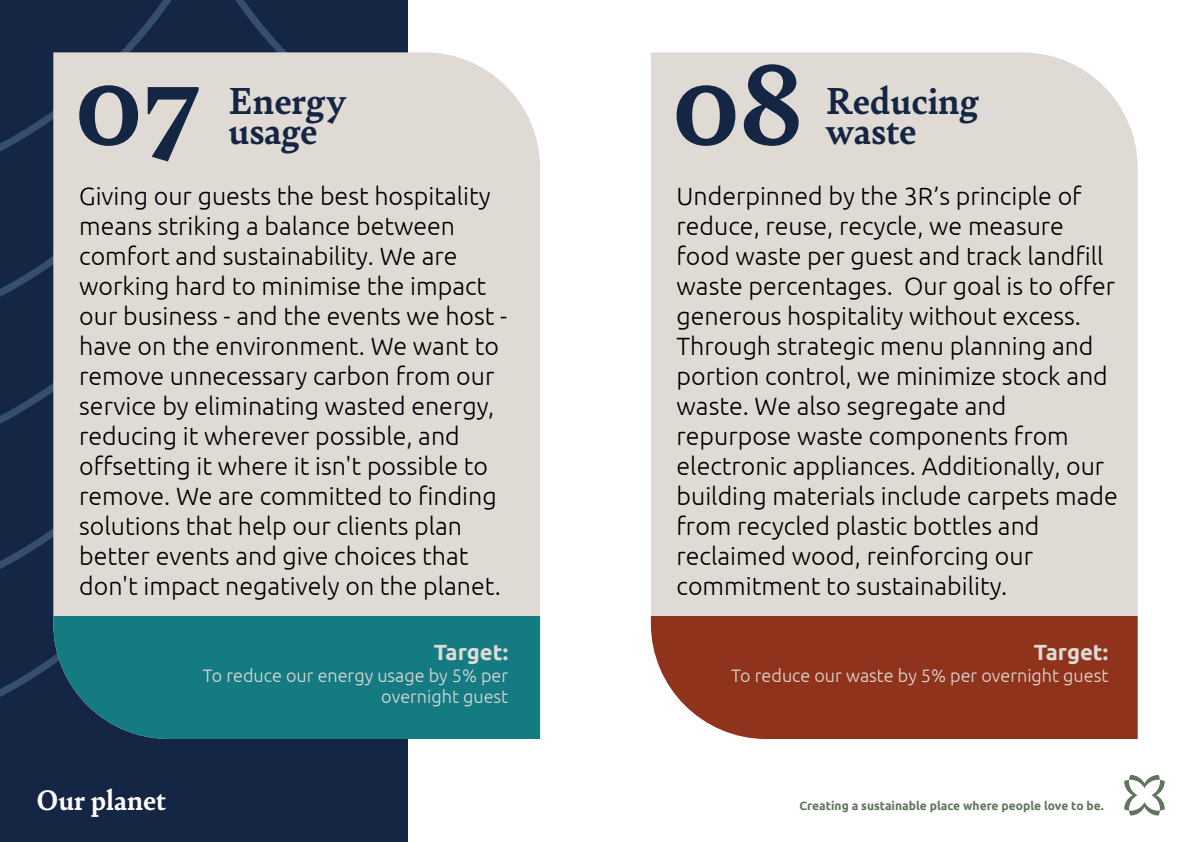
<style>
.page{position:relative;width:1191px;height:842px;background:#fff}
.page>*{position:absolute;margin:0;border:0;box-sizing:border-box;transform-origin:0 0}
.t1{font:700 120px "Bely";color:#152544}
.t2{font:700 40px/30px "Bely";color:#152544}
.t3{font:700 30px "Bely";color:#fff}
.t4{font:300 25px/30px "Ubuntu";color:#000}
.t5{font:700 22px "Ubuntu";color:#dfdad4}
.t6{font:300 18px/21.6px "Ubuntu";color:#dfdad4;text-align:right}
.t7{font:700 12px "Ubuntu";color:#61745e}
</style>
<div class="page">
<div style="left:0;top:0;width:407px;height:204px;background:#152544"></div>
<div style="left:0;top:204px;width:53px;height:273px;background:#152544"></div>
<div style="left:0;top:477px;width:407px;height:365px;background:#152544"></div>
<div style="left:53px;top:52px;width:487px;height:564px;background:#dfdad4"></div>
<div style="left:53px;top:616px;width:487px;height:123px;background:#157b83"></div>
<div style="left:651px;top:52px;width:486px;height:564px;background:#dfdad4"></div>
<div style="left:651px;top:616px;width:486px;height:123px;background:#8f331d"></div>
<svg style="left:1124px;top:775px;width:40px;height:40px"></svg>
<h1 class="t1" style="left:75px;top:19px;width:126px">07</h1>
<h2 class="t2" style="left:228px;top:84px;width:119px">Energy usage</h2>
<h1 class="t1" style="left:672px;top:19px;width:132px">08</h1>
<h2 class="t2" style="left:826px;top:84px;width:155px">Reducing waste</h2>
<p class="t4" style="left:79px;top:180px;width:429px">Giving our guests the best hospitality means striking a balance between comfort and sustainability. We are working hard to minimise the impact our business - and the events we host - have on the environment. We want to remove unnecessary carbon from our service by eliminating wasted energy, reducing it wherever possible, and offsetting it where it isn't possible to remove. We are committed to finding solutions that help our clients plan better events and give choices that don't impact negatively on the planet.</p>
<p class="t4" style="left:676px;top:180px;width:443px">Underpinned by the 3R’s principle of reduce, reuse, recycle, we measure food waste per guest and track landfill waste percentages. Our goal is to offer generous hospitality without excess.<br>Through strategic menu planning and portion control, we minimize stock and waste. We also segregate and repurpose waste components from electronic appliances. Additionally, our building materials include carpets made from recycled plastic bottles and reclaimed wood, reinforcing our commitment to sustainability.</p>
<p class="t3" style="left:37px;top:779px;width:131px">Our planet</p>
<p class="t5" style="left:434px;top:639px;width:76px">Target:</p>
<p class="t6" style="left:203px;top:664px;width:307px">To reduce our energy usage by 5% per overnight guest</p>
<p class="t5" style="left:1034px;top:639px;width:76px">Target:</p>
<p class="t6" style="left:731px;top:664px;width:379px">To reduce our waste by 5% per overnight guest</p>
<p class="t7" style="left:799px;top:798px;width:306px">Creating a sustainable place where people love to be.</p>
</div>
